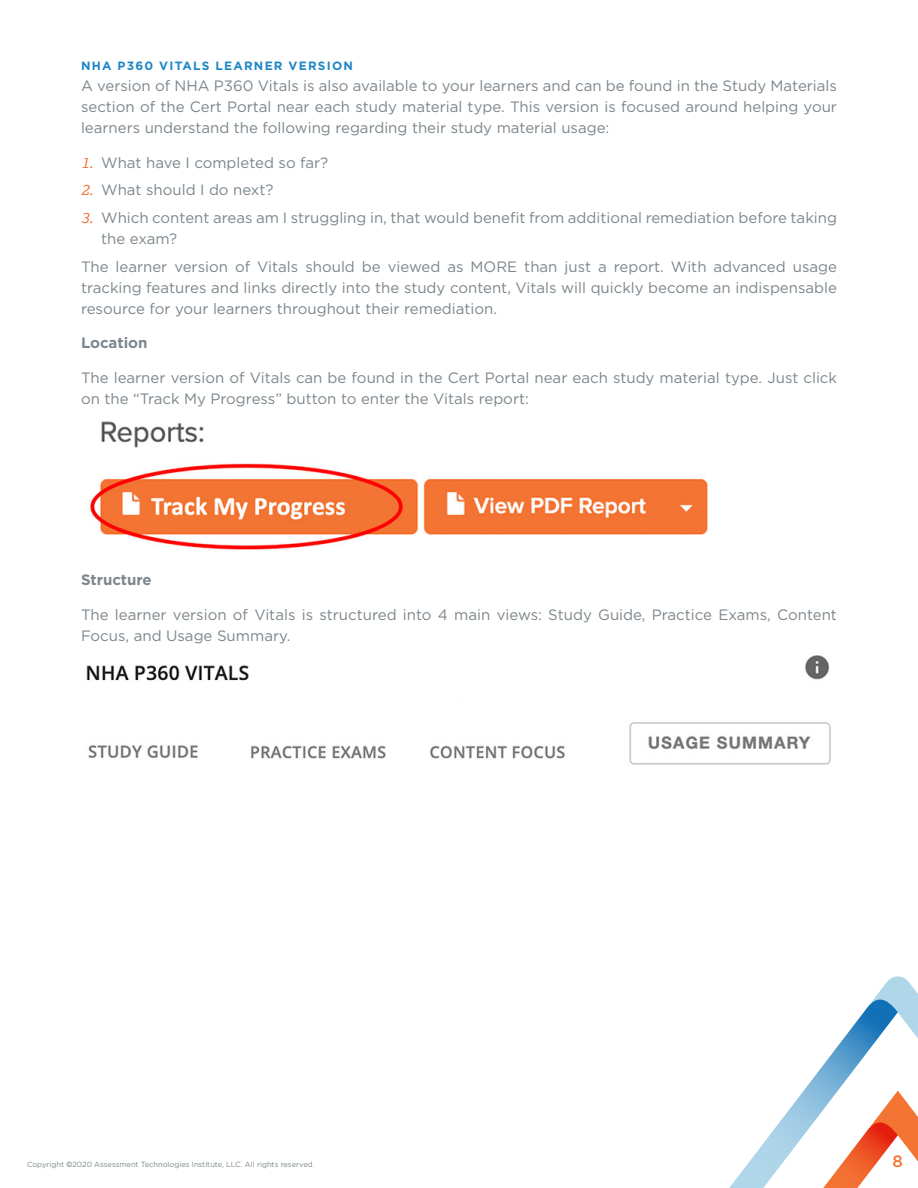
<style>
.page{position:relative;width:918px;height:1188px;background:#fff}
.page>*{position:absolute;margin:0;border:0;box-sizing:border-box;transform-origin:0 0}
.t1{font:500 16.5px "Gotham Rounded";color:#f47434}
.t2{font:15px/21px "Gotham";color:#7c868c}
.t3{font:700 15px "Gotham";color:#7c868c}
.t4{font:700 12px "Gotham";letter-spacing:.1em;color:#2086c6}
.t5{font:7.5px "Gotham";color:#7c868c}
.s1{font-family:"Lexia";font-style:italic;color:#f47435}
.s2{font-family:"Avenir LT Std";font-weight:500}
</style>
<div class="page">
<svg style="left:729px;top:976px;width:189px;height:212px"></svg>
<img style="left:90px;top:421px;width:618px;height:129px">
<img style="left:86px;top:655px;width:745px;height:110px">
<p class="t4" style="left:81px;top:58px;width:273px">NHA P360 VITALS LEARNER VERSION</p>
<p class="t2" style="left:81px;top:75px;width:758px;text-align:justify">A version of NHA P360 Vitals is also available to your learners and can be found in the Study Materials section of the Cert Portal near each study material type. This version is focused around helping your learners understand the following regarding their study material usage:</p>
<p class="t2" style="left:81px;top:151px;width:249px"><span class="s1">1.</span> What have I completed so far?</p>
<p class="t2" style="left:81px;top:179px;width:194px"><span class="s1">2.</span> What should I do next?</p>
<p class="t2" style="left:101px;top:207px;width:737px;text-indent:-20px"><span class="s1">3.</span> Which content areas am I struggling in, that would benefit from additional remediation before taking the exam?</p>
<p class="t2" style="left:81px;top:256px;width:758px;text-align:justify">The learner version of Vitals should be viewed as MORE than just a report. With advanced usage tracking features and links directly into the study content, Vitals will quickly become an indispensable resource for your learners throughout their remediation.</p>
<p class="t3" style="left:81px;top:333px;width:68px">Location</p>
<p class="t2" style="left:81px;top:367px;width:758px">The learner version of Vitals can be found in the Cert Portal near each study material type. Just click on the “Track My Progress” button to enter the Vitals report:</p>
<p class="t3" style="left:81px;top:570px;width:72px">Structure</p>
<p class="t2" style="left:81px;top:604px;width:758px">The learner version of Vitals is structured into 4 main views: Study Guide, Practice Exams, Content<br>Focus, and Usage Summary.</p>
<p class="t5" style="left:27px;top:1160px;width:289px">Copyright <span class="s2">©</span>2020 Assessment Technologies Institute, LLC. All rights reserved.</p>
<p class="t1" style="left:892px;top:1149px;width:12px">8</p>
</div>
